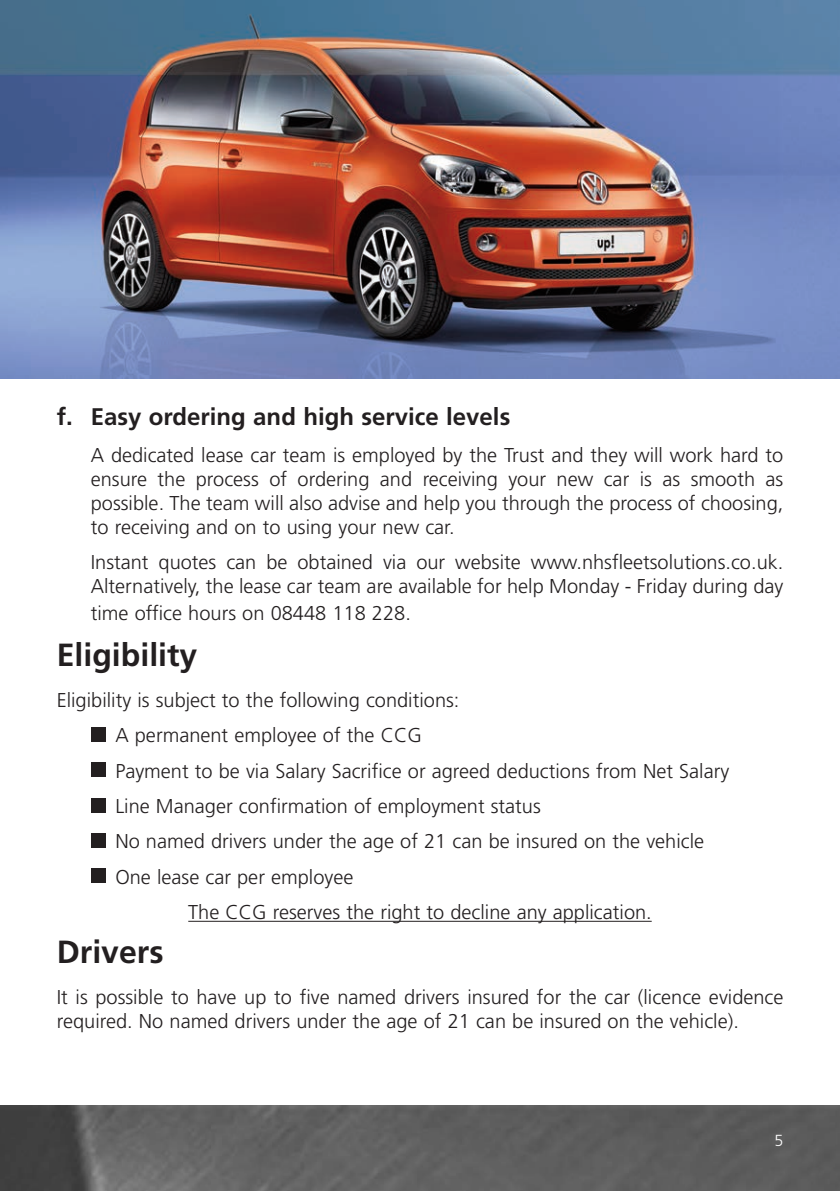
<style>
.page{position:relative;width:840px;height:1191px;background:#fff}
.page>*{position:absolute;margin:0;border:0;box-sizing:border-box;transform-origin:0 0}
.t1{font:700 32px "Frutiger";color:#231f20}
.t2{font:700 24px "Frutiger";color:#231f20}
.t3{font:300 20px/24px "Frutiger";color:#231f20}
.t4{font:300 16px "Frutiger";color:#fff}
</style>
<div class="page">
<hr style="left:188px;top:920px;width:463px;height:1px;background:#231f20">
<div style="left:91px;top:727px;width:14px;height:14px;background:#231f20"></div>
<div style="left:91px;top:762px;width:14px;height:15px;background:#231f20"></div>
<div style="left:91px;top:798px;width:14px;height:14px;background:#231f20"></div>
<div style="left:91px;top:833px;width:14px;height:15px;background:#231f20"></div>
<div style="left:91px;top:868px;width:14px;height:15px;background:#231f20"></div>
<img style="left:0;top:1106px;width:839px;height:85px">
<img style="left:0;top:0;width:839px;height:378px">
<p class="t2" style="left:57px;top:406px;width:455px">f. Easy ordering and high service levels</p>
<p class="t3" style="left:91px;top:444px;width:693px;text-align:justify">A dedicated lease car team is employed by the Trust and they will work hard to ensure the process of ordering and receiving your new car is as smooth as possible. The team will also advise and help you through the process of choosing, to receiving and on to using your new car.</p>
<p class="t3" style="left:91px;top:551px;width:693px">Instant quotes can be obtained via our website www.nhsfleetsolutions.co.uk.<br>Alternatively, the lease car team are available for help Monday - Friday during day</p>
<p class="t3" style="left:91px;top:602px;width:321px">time office hours on 08448 118 228.</p>
<h1 class="t1" style="left:57px;top:642px;width:142px">Eligibility</h1>
<p class="t3" style="left:57px;top:689px;width:404px">Eligibility is subject to the following conditions:</p>
<p class="t3" style="left:115px;top:725px;width:308px">A permanent employee of the CCG</p>
<p class="t3" style="left:115px;top:760px;width:615px">Payment to be via Salary Sacrifice or agreed deductions from Net Salary</p>
<p class="t3" style="left:115px;top:795px;width:427px">Line Manager confirmation of employment status</p>
<p class="t3" style="left:115px;top:831px;width:590px">No named drivers under the age of 21 can be insured on the vehicle</p>
<p class="t3" style="left:115px;top:866px;width:239px">One lease car per employee</p>
<p class="t3" style="left:188px;top:901px;width:465px">The CCG reserves the right to decline any application.</p>
<h1 class="t1" style="left:57px;top:939px;width:108px">Drivers</h1>
<p class="t3" style="left:57px;top:986px;width:727px">It is possible to have up to five named drivers insured for the car (licence evidence required. No named drivers under the age of 21 can be insured on the vehicle).</p>
<p class="t4" style="left:773px;top:1134px;width:10px">5</p>
</div>
